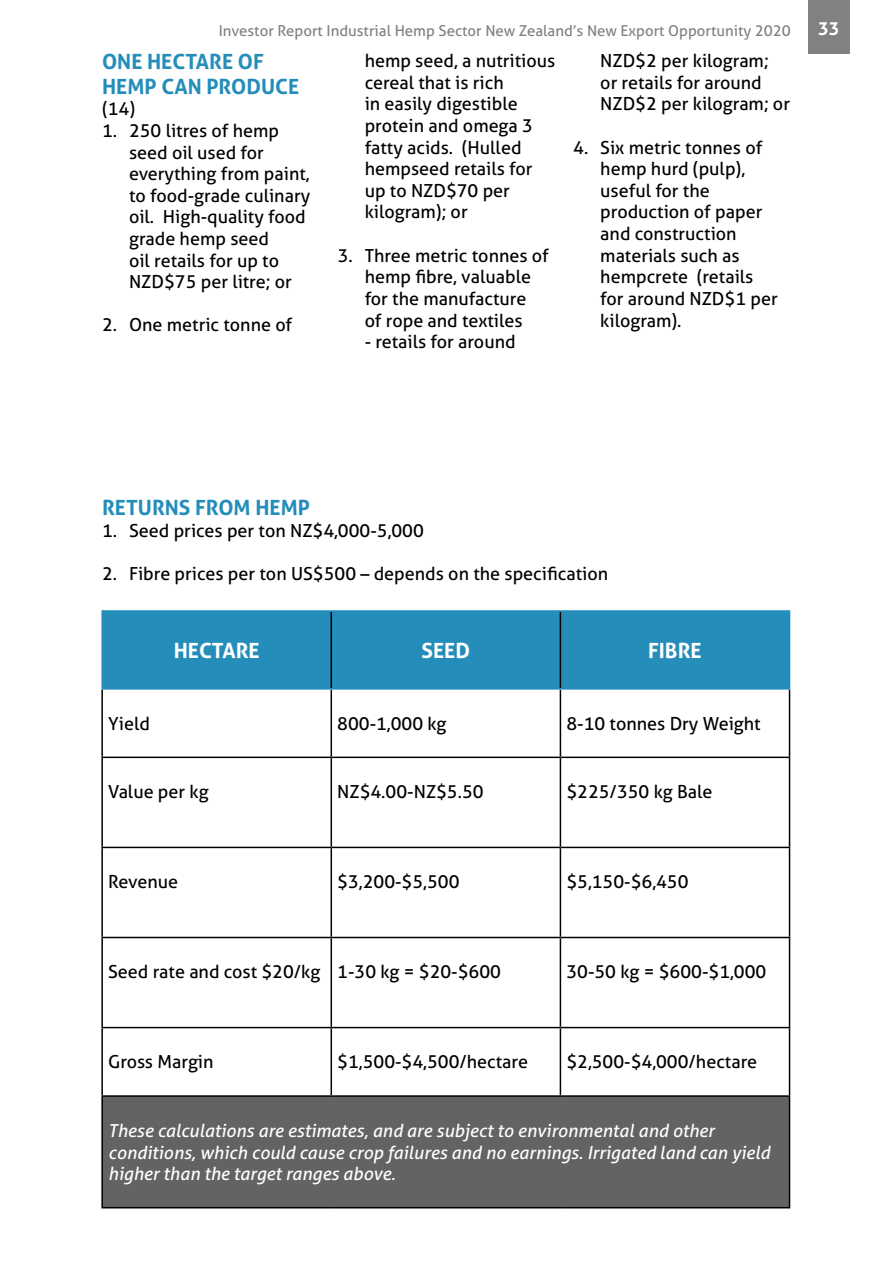
<style>
.page{position:relative;width:893px;height:1263px;background:#fff}
.page>*{position:absolute;margin:0;border:0;box-sizing:border-box;transform-origin:0 0}
.t1{font:700 21px/25.2px "Aller";color:#248db9}
.t2{font:700 21px "Aller";color:#fff}
.t3{font:18px/21.6px "Aller";color:#000}
.t4{font:italic 18px/21.6px "Aller";color:#fff}
.t5{font:700 18px "Aller";color:#fff}
.t6{font:15px "Aller";color:#818181}
</style>
<div class="page">
<div style="left:808px;top:0;width:42px;height:53px;background:#818181"></div>
<div style="left:103px;top:612px;width:686px;height:76px;background:#248db9"></div>
<div style="left:102px;top:1096px;width:687px;height:112px;background:#636363"></div>
<hr style="left:331px;top:612px;width:1px;height:76px;background:#000">
<hr style="left:560px;top:612px;width:1px;height:76px;background:#000">
<hr style="left:101px;top:690px;width:2px;height:67px;background:#000">
<hr style="left:331px;top:690px;width:1px;height:67px;background:#000">
<hr style="left:560px;top:690px;width:1px;height:67px;background:#000">
<hr style="left:789px;top:690px;width:1px;height:67px;background:#000">
<hr style="left:101px;top:757px;width:230px;height:1px;background:#000">
<hr style="left:101px;top:758px;width:2px;height:89px;background:#000">
<hr style="left:331px;top:757px;width:229px;height:1px;background:#000">
<hr style="left:331px;top:758px;width:1px;height:89px;background:#000">
<hr style="left:560px;top:757px;width:230px;height:1px;background:#000">
<hr style="left:560px;top:758px;width:1px;height:89px;background:#000">
<hr style="left:789px;top:758px;width:1px;height:89px;background:#000">
<hr style="left:101px;top:847px;width:230px;height:1px;background:#000">
<hr style="left:101px;top:848px;width:2px;height:89px;background:#000">
<hr style="left:331px;top:847px;width:229px;height:1px;background:#000">
<hr style="left:331px;top:848px;width:1px;height:89px;background:#000">
<hr style="left:560px;top:847px;width:230px;height:1px;background:#000">
<hr style="left:560px;top:848px;width:1px;height:89px;background:#000">
<hr style="left:789px;top:848px;width:1px;height:89px;background:#000">
<hr style="left:101px;top:937px;width:230px;height:1px;background:#000">
<hr style="left:101px;top:938px;width:2px;height:89px;background:#000">
<hr style="left:331px;top:937px;width:229px;height:1px;background:#000">
<hr style="left:331px;top:938px;width:1px;height:89px;background:#000">
<hr style="left:560px;top:937px;width:230px;height:1px;background:#000">
<hr style="left:560px;top:938px;width:1px;height:89px;background:#000">
<hr style="left:789px;top:938px;width:1px;height:89px;background:#000">
<hr style="left:101px;top:1027px;width:230px;height:1px;background:#000">
<hr style="left:101px;top:1028px;width:2px;height:67px;background:#000">
<hr style="left:331px;top:1027px;width:229px;height:1px;background:#000">
<hr style="left:331px;top:1028px;width:1px;height:67px;background:#000">
<hr style="left:560px;top:1027px;width:230px;height:1px;background:#000">
<hr style="left:560px;top:1028px;width:1px;height:67px;background:#000">
<hr style="left:789px;top:1028px;width:1px;height:67px;background:#000">
<hr style="left:101px;top:1095px;width:230px;height:2px;background:#000">
<hr style="left:101px;top:1097px;width:2px;height:110px;background:#000">
<hr style="left:331px;top:1095px;width:229px;height:2px;background:#000">
<hr style="left:560px;top:1095px;width:230px;height:2px;background:#000">
<hr style="left:789px;top:1097px;width:1px;height:110px;background:#000">
<hr style="left:101px;top:1207px;width:230px;height:1px;background:#000">
<hr style="left:331px;top:1207px;width:229px;height:1px;background:#000">
<hr style="left:560px;top:1207px;width:230px;height:1px;background:#000">
<hr style="left:101px;top:610px;width:230px;height:2px;background:#248db9">
<hr style="left:101px;top:612px;width:2px;height:76px;background:#248db9">
<hr style="left:331px;top:610px;width:229px;height:2px;background:#248db9">
<hr style="left:560px;top:610px;width:230px;height:2px;background:#248db9">
<hr style="left:789px;top:612px;width:1px;height:76px;background:#248db9">
<hr style="left:101px;top:688px;width:230px;height:2px;background:#248db9">
<hr style="left:331px;top:688px;width:229px;height:2px;background:#248db9">
<hr style="left:560px;top:688px;width:230px;height:2px;background:#248db9">
<p class="t6" style="left:219px;top:21px;width:574px">Investor Report Industrial Hemp Sector New Zealand’s New Export Opportunity 2020</p>
<p class="t5" style="left:818px;top:17px;width:23px">33</p>
<p class="t1" style="left:102px;top:48px;width:199px">ONE HECTARE OF<br>HEMP CAN PRODUCE</p>
<p class="t3" style="left:102px;top:98px;width:35px">(14)</p>
<p class="t3" style="left:129px;top:120px;width:183px;text-indent:-27px">1. 250 litres of hemp seed oil used for everything from paint, to food-grade culinary oil. High-quality food grade hemp seed<br>oil retails for up to<br>NZD$75 per litre; or</p>
<p class="t3" style="left:102px;top:314px;width:192px">2. One metric tonne of</p>
<p class="t3" style="left:600px;top:50px;width:191px">NZD$2 per kilogram; or retails for around<br>NZD$2 per kilogram; or</p>
<p class="t3" style="left:600px;top:136px;width:179px;text-indent:-27px">4. Six metric tonnes of hemp hurd (pulp), useful for the production of paper and construction materials such as hempcrete (retails for around NZD$1 per kilogram).</p>
<p class="t3" style="left:365px;top:50px;width:192px">hemp seed, a nutritious cereal that is rich<br>in easily digestible protein and omega 3 fatty acids. (Hulled hempseed retails for up to NZD$70 per kilogram); or</p>
<p class="t3" style="left:338px;top:244px;width:213px;text-align:center">3. Three metric tonnes of hemp fibre, valuable<br>for the manufacture<br>of rope and textiles</p>
<p class="t3" style="left:365px;top:331px;width:152px">- retails for around</p>
<p class="t1" style="left:102px;top:495px;width:210px">RETURNS FROM HEMP</p>
<p class="t3" style="left:102px;top:519px;width:323px">1. Seed prices per ton NZ$4,000-5,000</p>
<p class="t3" style="left:102px;top:563px;width:508px">2. Fibre prices per ton US$500 – depends on the specification</p>
<p class="t2" style="left:174px;top:637px;width:88px">HECTARE</p>
<p class="t2" style="left:422px;top:637px;width:50px">SEED</p>
<p class="t2" style="left:648px;top:637px;width:55px">FIBRE</p>
<p class="t3" style="left:108px;top:712px;width:43px">Yield</p>
<p class="t3" style="left:337px;top:712px;width:111px">800-1,000 kg</p>
<p class="t3" style="left:566px;top:712px;width:196px">8-10 tonnes Dry Weight</p>
<p class="t3" style="left:108px;top:781px;width:102px">Value per kg</p>
<p class="t3" style="left:337px;top:781px;width:148px">NZ$4.00-NZ$5.50</p>
<p class="t3" style="left:566px;top:781px;width:148px">$225/350 kg Bale</p>
<p class="t3" style="left:108px;top:871px;width:72px">Revenue</p>
<p class="t3" style="left:337px;top:871px;width:124px">$3,200-$5,500</p>
<p class="t3" style="left:566px;top:871px;width:124px">$5,150-$6,450</p>
<p class="t3" style="left:108px;top:961px;width:394px">Seed rate and cost $20/kg 1-30 kg = $20-$600</p>
<p class="t3" style="left:566px;top:961px;width:201px">30-50 kg = $600-$1,000</p>
<p class="t3" style="left:108px;top:1051px;width:107px">Gross Margin</p>
<p class="t3" style="left:337px;top:1051px;width:192px">$1,500-$4,500/hectare</p>
<p class="t3" style="left:566px;top:1051px;width:192px">$2,500-$4,000/hectare</p>
<p class="t4" style="left:108px;top:1120px;width:663px">These calculations are estimates, and are subject to environmental and other conditions, which could cause crop failures and no earnings. Irrigated land can yield higher than the target ranges above.</p>
</div>
